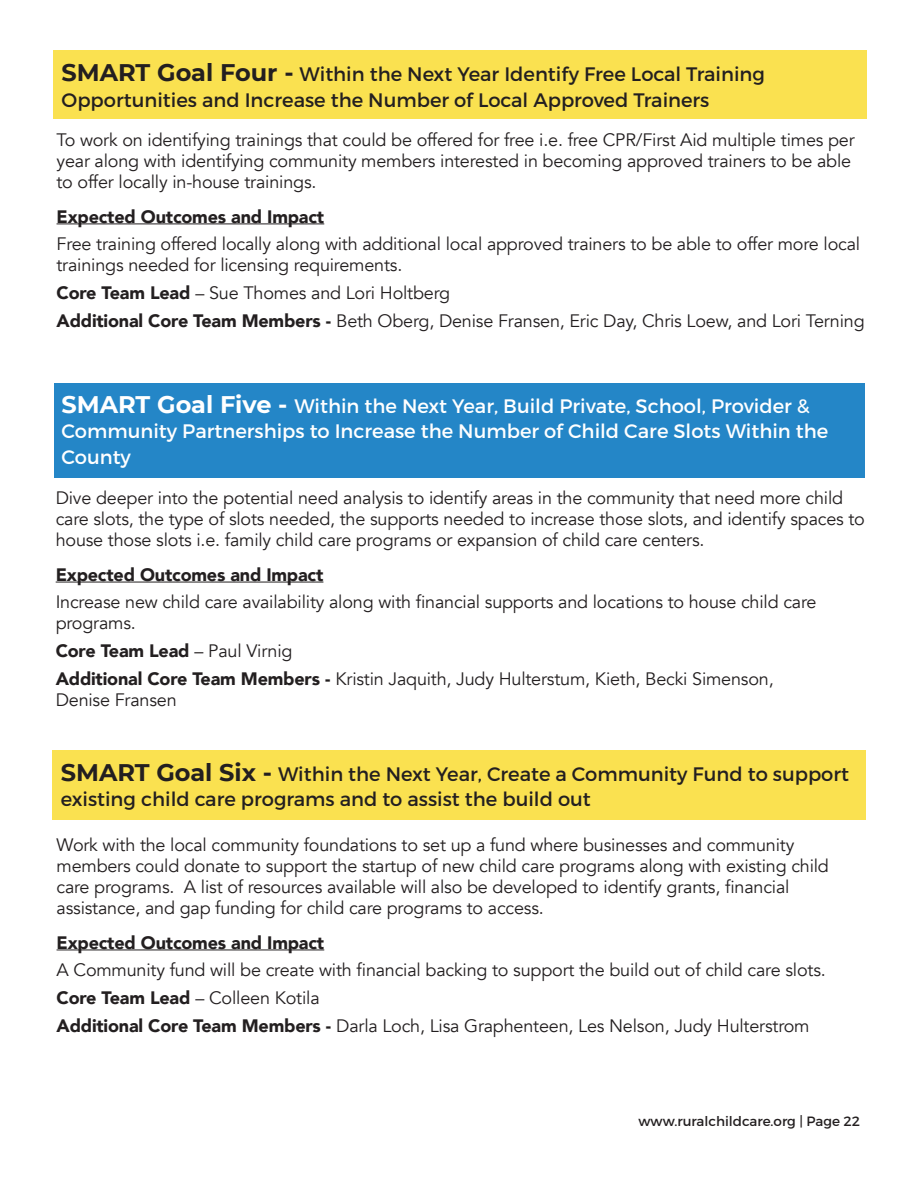
<style>
.page{position:relative;width:918px;height:1188px;background:#fff}
.page>*{position:absolute;margin:0;border:0;box-sizing:border-box;transform-origin:0 0}
.t1{font:19.5px/25.5px "Montserrat";color:#231f20}
.t2{font:19.5px/25.5px "Montserrat";color:#fff}
.t3{font:18px/21px "Avenir";letter-spacing:-.01em;color:#231f20}
.t4{font:900 18px "Avenir";letter-spacing:-.01em;color:#231f20}
.t5{font:13.5px "Montserrat";color:#231f20}
.s1{font-weight:700;font-size:24px}
.s2{font-weight:900}
.s3{font-weight:400}
</style>
<div class="page">
<div style="left:53px;top:51px;width:814px;height:68px;background:#fae150"></div>
<hr style="left:57px;top:223px;width:267px;height:1px;background:#231f20">
<div style="left:54px;top:383px;width:811px;height:95px;background:#2486c7"></div>
<hr style="left:56px;top:582px;width:267px;height:1px;background:#231f20">
<div style="left:52px;top:750px;width:814px;height:69px;background:#fae150"></div>
<hr style="left:57px;top:950px;width:267px;height:1px;background:#231f20">
<p class="t1" style="left:62px;top:62px;width:705px"><span class="s1">SMART Goal Four -</span> Within the Next Year Identify Free Local Training<br>Opportunities and Increase the Number of Local Approved Trainers</p>
<p class="t3" style="left:57px;top:130px;width:800px">To work on identifying trainings that could be offered for free i.e. free CPR/First Aid multiple times per year along with identifying community members interested in becoming approved trainers to be able to offer locally in-house trainings.</p>
<p class="t4" style="left:57px;top:201px;width:269px">Expected Outcomes and Impact</p>
<p class="t3" style="left:57px;top:234px;width:805px">Free training offered locally along with additional local approved trainers to be able to offer more local trainings needed for licensing requirements.</p>
<p class="t3" style="left:57px;top:283px;width:395px"><span class="s2">Core Team Lead</span> – Sue Thomes and Lori Holtberg</p>
<p class="t3" style="left:57px;top:310px;width:810px"><span class="s2">Additional Core Team Members -</span> Beth Oberg, Denise Fransen, Eric Day, Chris Loew, and Lori Terning</p>
<p class="t2" style="left:62px;top:393px;width:768px"><span class="s1">SMART Goal Five -</span> Within the Next Year, Build Private, School, Provider &amp;<br>Community Partnerships to Increase the Number of Child Care Slots Within the<br>County</p>
<p class="t3" style="left:56px;top:488px;width:811px">Dive deeper into the potential need analysis to identify areas in the community that need more child care slots, the type of slots needed, the supports needed to increase those slots, and identify spaces to house those slots i.e. family child care programs or expansion of child care centers.</p>
<p class="t4" style="left:56px;top:559px;width:269px">Expected Outcomes and Impact</p>
<p class="t3" style="left:56px;top:592px;width:762px">Increase new child care availability along with financial supports and locations to house child care programs.</p>
<p class="t4" style="left:56px;top:636px;width:238px">Core Team Lead <span class="s3">– Paul Virnig</span></p>
<p class="t3" style="left:56px;top:669px;width:720px"><span class="s2">Additional Core Team Members -</span> Kristin Jaquith, Judy Hulterstum, Kieth, Becki Simenson,<br>Denise Fransen</p>
<p class="t1" style="left:61px;top:761px;width:790px"><span class="s1">SMART Goal Six -</span> Within the Next Year, Create a Community Fund to support existing child care programs and to assist the build out</p>
<p class="t3" style="left:57px;top:835px;width:774px">Work with the local community foundations to set up a fund where businesses and community members could donate to support the startup of new child care programs along with existing child care programs. A list of resources available will also be developed to identify grants, financial assistance, and gap funding for child care programs to access.</p>
<p class="t4" style="left:57px;top:927px;width:269px">Expected Outcomes and Impact</p>
<p class="t3" style="left:57px;top:960px;width:771px">A Community fund will be create with financial backing to support the build out of child care slots.</p>
<p class="t3" style="left:57px;top:988px;width:265px"><span class="s2">Core Team Lead</span> – Colleen Kotila</p>
<p class="t3" style="left:57px;top:1015px;width:755px"><span class="s2">Additional Core Team Members -</span> Darla Loch, Lisa Graphenteen, Les Nelson, Judy Hulterstrom</p>
<p class="t5" style="left:639px;top:1113px;width:223px">www.ruralchildcare.org | Page 22</p>
</div>
